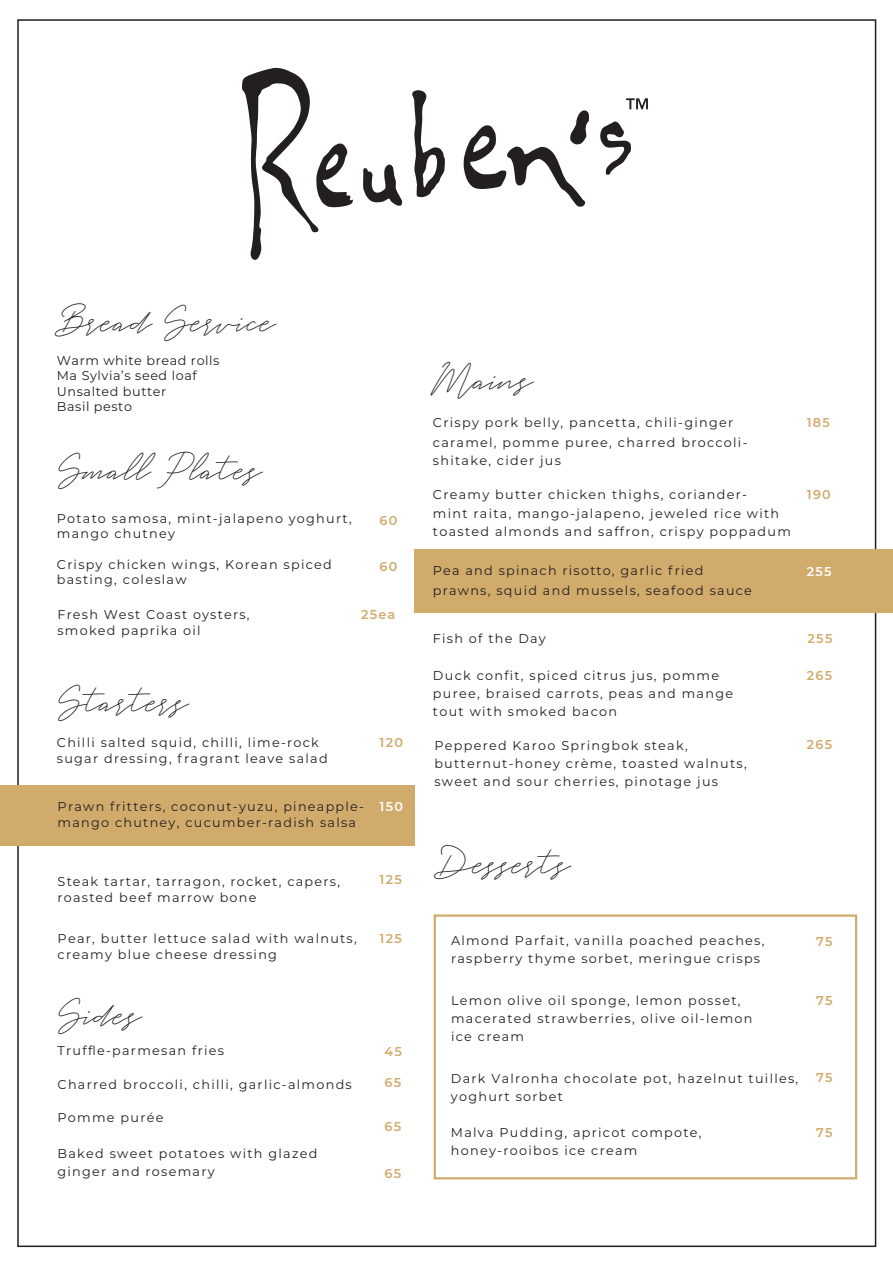
<style>
.page{position:relative;width:893px;height:1263px;background:#fff}
.page>*{position:absolute;margin:0;border:0;box-sizing:border-box;transform-origin:0 0}
.t1{font:27px "White Angelica";color:#231f20}
.t2{font:12.75px/18px "Montserrat";letter-spacing:.1em;color:#231f20}
.t3{font:12.75px/15.3px "Montserrat";letter-spacing:.045em;color:#231f20}
.t4{font:600 12.75px "Montserrat";letter-spacing:.1em;color:#d1ab6c}
.t5{font:600 12.75px "Montserrat";color:#fff}
.s1{font-weight:600;color:#fff}
</style>
<div class="page">
<div style="left:434px;top:914px;width:423px;height:265px;border:2px solid #d1ab6c"></div>
<div style="left:415px;top:549px;width:478px;height:64px;background:#d1ab6c"></div>
<div style="left:0;top:785px;width:415px;height:61px;background:#d1ab6c"></div>
<svg style="left:242px;top:67px;width:111px;height:193px"></svg>
<svg style="left:363px;top:164px;width:39px;height:42px"></svg>
<svg style="left:600px;top:121px;width:31px;height:54px"></svg>
<svg style="left:463px;top:110px;width:126px;height:97px"></svg>
<svg style="left:412px;top:90px;width:33px;height:107px"></svg>
<svg style="left:626px;top:98px;width:22px;height:11px"></svg>
<h1 class="t1" style="left:58px;top:306px;width:219px">Bread Service</h1>
<p class="t3" style="left:57px;top:352px;width:164px">Warm white bread rolls<br>Ma Sylvia’s seed loaf<br>Unsalted butter<br>Basil pesto</p>
<h1 class="t1" style="left:58px;top:454px;width:206px">Small Plates</h1>
<p class="t2" style="left:57px;top:510px;width:297px;line-height:15.3px">Potato samosa, mint-jalapeno yoghurt, mango chutney</p>
<p class="t2" style="left:57px;top:556px;width:277px;line-height:15.3px">Crispy chicken wings, Korean spiced basting, coleslaw</p>
<p class="t4" style="left:380px;top:557px;width:19px">60</p>
<p class="t4" style="left:380px;top:512px;width:19px">60</p>
<p class="t2" style="left:57px;top:605px;width:194px;line-height:16.5px">Fresh West Coast oysters, smoked paprika oil</p>
<h1 class="t1" style="left:58px;top:686px;width:132px">Starters</h1>
<p class="t4" style="left:361px;top:605px;width:36px">25ea</p>
<p class="t2" style="left:57px;top:733px;width:272px;line-height:16.5px">Chilli salted squid, chilli, lime-rock sugar dressing, fragrant leave salad</p>
<p class="t4" style="left:380px;top:733px;width:25px">120</p>
<p class="t2" style="left:58px;top:797px;width:347px;line-height:16.5px">Prawn fritters, coconut-yuzu, pineapple- <span class="s1">150 </span>mango chutney, cucumber-radish salsa</p>
<p class="t2" style="left:58px;top:872px;width:284px;line-height:16.5px">Steak tartar, tarragon, rocket, capers, roasted beef marrow bone</p>
<p class="t2" style="left:58px;top:929px;width:301px;line-height:16.5px">Pear, butter lettuce salad with walnuts, creamy blue cheese dressing</p>
<h1 class="t1" style="left:58px;top:999px;width:85px">Sides</h1>
<p class="t2" style="left:58px;top:1041px;width:168px">Truffle-parmesan fries</p>
<p class="t2" style="left:58px;top:1075px;width:296px">Charred broccoli, chilli, garlic-almonds</p>
<p class="t2" style="left:58px;top:1108px;width:107px">Pomme purée</p>
<p class="t2" style="left:58px;top:1144px;width:261px">Baked sweet potatoes with glazed ginger and rosemary</p>
<p class="t4" style="left:380px;top:871px;width:24px">125</p>
<p class="t4" style="left:380px;top:929px;width:24px">125</p>
<p class="t4" style="left:384px;top:1043px;width:19px">45</p>
<p class="t4" style="left:384px;top:1073px;width:18px">65</p>
<p class="t4" style="left:384px;top:1117px;width:18px">65</p>
<p class="t4" style="left:384px;top:1164px;width:18px">65</p>
<h1 class="t1" style="left:434px;top:364px;width:101px">Mains</h1>
<p class="t2" style="left:433px;top:413px;width:302px">Crispy pork belly, pancetta, chili-ginger</p>
<p class="t4" style="left:807px;top:413px;width:25px">185</p>
<p class="t2" style="left:433px;top:433px;width:316px">caramel, pomme puree, charred broccoli&shy;shitake, cider jus</p>
<p class="t2" style="left:433px;top:484px;width:348px;line-height:19.5px">Creamy butter chicken thighs, coriander&shy;mint raita, mango-jalapeno, jeweled rice with</p>
<p class="t2" style="left:433px;top:522px;width:359px">toasted almonds and saffron, crispy poppadum</p>
<p class="t2" style="left:433px;top:560px;width:320px;line-height:19.5px">Pea and spinach risotto, garlic fried prawns, squid and mussels, seafood sauce</p>
<p class="t4" style="left:807px;top:485px;width:26px">190</p>
<p class="t5" style="left:807px;top:563px;width:26px">255</p>
<p class="t4" style="left:807px;top:629px;width:26px">255</p>
<p class="t4" style="left:807px;top:666px;width:27px">265</p>
<p class="t2" style="left:433px;top:629px;width:114px">Fish of the Day</p>
<p class="t2" style="left:433px;top:666px;width:302px">Duck confit, spiced citrus jus, pomme puree, braised carrots, peas and mange tout with smoked bacon</p>
<p class="t2" style="left:434px;top:735px;width:255px">Peppered Karoo Springbok steak,</p>
<p class="t4" style="left:807px;top:735px;width:27px">265</p>
<p class="t2" style="left:434px;top:753px;width:314px">butternut-honey crème, toasted walnuts, sweet and sour cherries, pinotage jus</p>
<h1 class="t1" style="left:437px;top:847px;width:135px">Desserts</h1>
<p class="t2" style="left:451px;top:931px;width:315px">Almond Parfait, vanilla poached peaches, raspberry thyme sorbet, meringue crisps</p>
<p class="t2" style="left:451px;top:991px;width:303px">Lemon olive oil sponge, lemon posset, macerated strawberries, olive oil-lemon ice cream</p>
<p class="t2" style="left:451px;top:1069px;width:349px">Dark Valronha chocolate pot, hazelnut tuilles, yoghurt sorbet</p>
<p class="t2" style="left:451px;top:1123px;width:252px">Malva Pudding, apricot compote, honey-rooibos ice cream</p>
<p class="t4" style="left:816px;top:932px;width:18px">75</p>
<p class="t4" style="left:816px;top:992px;width:18px">75</p>
<p class="t4" style="left:816px;top:1068px;width:18px">75</p>
<p class="t4" style="left:816px;top:1124px;width:18px">75</p>
</div>
